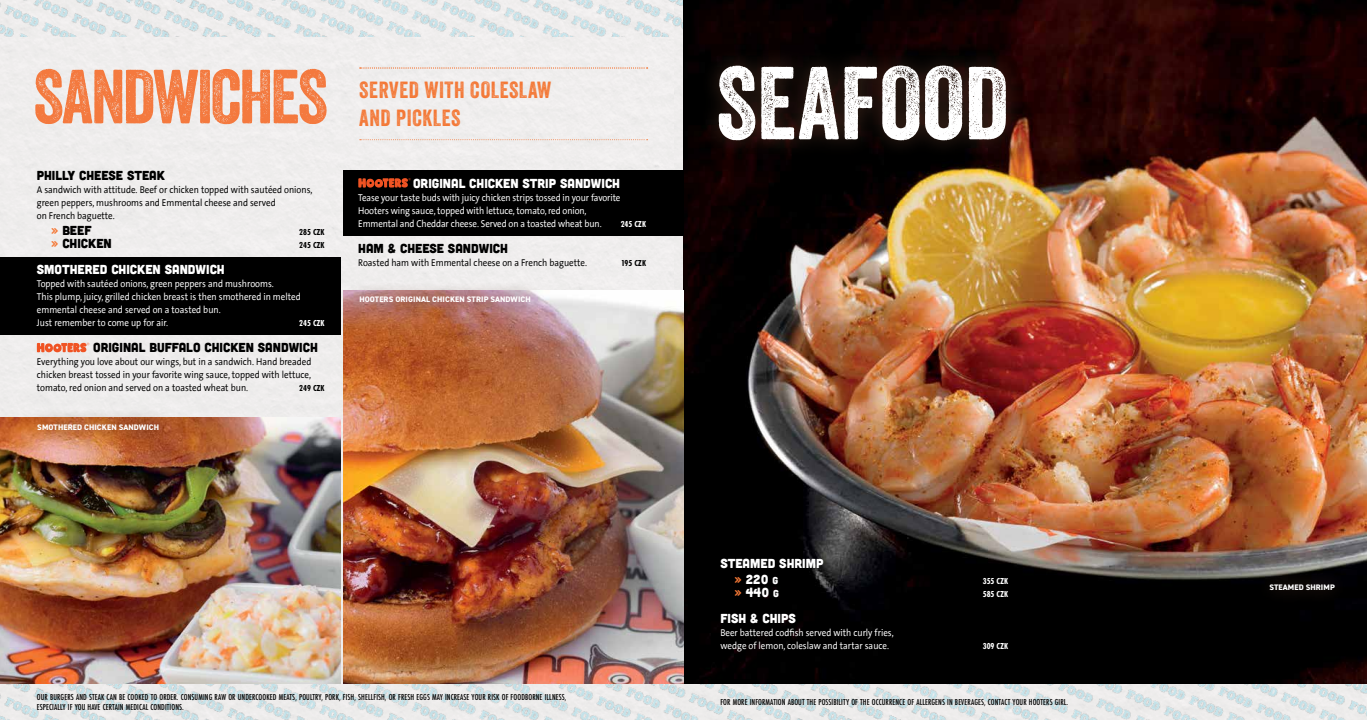
<style>
.page{position:relative;width:1367px;height:720px;background:#fff}
.page>*{position:absolute;margin:0;border:0;box-sizing:border-box;transform-origin:0 0}
.t1{font:100px "Veneer";color:#fff}
.t2{font:74px "Veneer";letter-spacing:-.03em;color:#f4793e}
.t3{font:22.7px/28px "Veneer";letter-spacing:.025em;color:#f47836}
.t4{font:13px/15.8px "Cubano CE";color:#fff}
.t5{font:13px "Cubano CE";color:#000}
.t6{font:10px/13px "The Sans Office CE";color:#fff;scale:.9 1}
.t7{font:10px/13px "The Sans Office CE";color:#000;scale:.9 1}
.t8{font:500 9px/10px "Futura PT Cond";letter-spacing:.01em;color:#000}
.t9{font:700 9px "Futura PT Cond";color:#fff}
.t10{font:700 9px "Futura PT Cond";color:#000}
.t11{font:800 8px "DIN2014";letter-spacing:.01em;color:#fff}
.s1{color:#f47836}
.s2{font-size:10px}
</style>
<div class="page">
<div style="left:0;top:37px;width:675px;height:646px;background:#efeded"></div>
<img style="left:0;top:683px;width:1366px;height:37px">
<img style="left:0;top:0;width:683px;height:37px">
<img style="left:683px;top:0;width:683px;height:683px">
<div style="left:700px;top:47px;width:325px;height:112px;background:#533324;opacity:.75"></div>
<div style="left:1255px;top:570px;width:93px;height:35px;background:#533324;opacity:.9"></div>
<svg style="left:360px;top:68px;width:287px;height:1px"></svg>
<svg style="left:360px;top:139px;width:287px;height:1px"></svg>
<img style="left:0;top:418px;width:340px;height:265px">
<div style="left:0;top:257px;width:340px;height:78px;background:#000"></div>
<div style="left:343px;top:170px;width:340px;height:65px;background:#000"></div>
<svg style="left:37px;top:343px;width:52px;height:9px"></svg>
<svg style="left:358px;top:178px;width:53px;height:10px"></svg>
<div style="left:24px;top:409px;width:149px;height:35px;background:#533324;opacity:.9"></div>
<img style="left:343px;top:290px;width:340px;height:393px">
<div style="left:345px;top:281px;width:200px;height:36px;background:#533324;opacity:.9"></div>
<h2 class="t2" style="left:33px;top:52px;width:296px">SANDWICHES</h2>
<h3 class="t5" style="left:37px;top:167px;width:130px">PHILLY CHEESE STEAK</h3>
<p class="t7" style="left:37px;top:184px;width:307px">A sandwich with attitude. Beef or chicken topped with sautéed onions, green peppers, mushrooms and Emmental cheese and served<br>on French baguette.</p>
<h3 class="t5" style="left:51px;top:222px;width:42px"><span class="s1">»</span> BEEF</h3>
<p class="t10" style="left:299px;top:227px;width:27px">285 CZK</p>
<h3 class="t5" style="left:51px;top:235px;width:62px"><span class="s1">»</span> CHICKEN</h3>
<p class="t10" style="left:299px;top:240px;width:27px">245 CZK</p>
<h3 class="t4" style="left:37px;top:261px;width:189px">SMOTHERED CHICKEN SANDWICH</h3>
<p class="t6" style="left:37px;top:278px;width:295px">Topped with sautéed onions, green peppers and mushrooms.<br>This plump, juicy, grilled chicken breast is then smothered in melted emmental cheese and served on a toasted bun.<br>Just remember to come up for air.</p>
<p class="t9" style="left:299px;top:318px;width:27px">245 CZK</p>
<h3 class="t5" style="left:93px;top:339px;width:226px">ORIGINAL BUFFALO CHICKEN SANDWICH</h3>
<p class="t7" style="left:37px;top:356px;width:306px;text-align:justify">Everything you love about our wings, but in a sandwich. Hand breaded chicken breast tossed in your favorite wing sauce, topped with lettuce, tomato, red onion and served on a toasted wheat bun.</p>
<p class="t10" style="left:299px;top:383px;width:27px">249 CZK</p>
<p class="t11" style="left:37px;top:422px;width:123px">SMOTHERED CHICKEN SANDWICH</p>
<h3 class="t3" style="left:359px;top:76px;width:193px">SERVED WITH COLESLAW<br>AND PICKLES</h3>
<h3 class="t4" style="left:413px;top:174px;width:208px">ORIGINAL CHICKEN STRIP SANDWICH</h3>
<p class="t6" style="left:358px;top:191px;width:293px">Tease your taste buds with juicy chicken strips tossed in your favorite<br>Hooters wing sauce, topped with lettuce, tomato, red onion,<br>Emmental and Cheddar cheese. Served on a toasted wheat bun.</p>
<p class="t9" style="left:620px;top:218px;width:27px">245 CZK</p>
<h3 class="t5" style="left:358px;top:239px;width:151px">HAM &amp; CHEESE SANDWICH</h3>
<p class="t7" style="left:358px;top:256px;width:256px">Roasted ham with Emmental cheese on a French baguette.</p>
<p class="t10" style="left:621px;top:257px;width:27px">195 CZK</p>
<p class="t11" style="left:359px;top:294px;width:173px">HOOTERS ORIGINAL CHICKEN STRIP SANDWICH</p>
<p class="t8" style="left:37px;top:692px;width:531px">OUR BURGERS AND STEAK CAN BE COOKED TO ORDER. CONSUMING RAW OR UNDERCOOKED MEATS, POULTRY, PORK, FISH, SHELLFISH, OR FRESH EGGS MAY INCREASE YOUR RISK OF FOODBORNE ILLNESS,<br>ESPECIALLY IF YOU HAVE CERTAIN MEDICAL CONDITIONS.</p>
<h1 class="t1" style="left:716px;top:42px;width:294px">SEAFOOD</h1>
<h3 class="t4" style="left:734px;top:554px;width:90px;text-indent:-14px">STEAMED SHRIMP <span class="s1">»</span> 220 <span class="s2">G</span></h3>
<p class="t9" style="left:982px;top:575px;width:27px">355 CZK</p>
<h3 class="t4" style="left:734px;top:583px;width:46px"><span class="s1">»</span> 440 <span class="s2">G</span></h3>
<p class="t9" style="left:982px;top:588px;width:27px">585 CZK</p>
<h3 class="t4" style="left:720px;top:609px;width:77px">FISH &amp; CHIPS</h3>
<p class="t6" style="left:720px;top:626px;width:194px">Beer battered codfish served with curly fries, wedge of lemon, coleslaw and tartar sauce.</p>
<p class="t9" style="left:982px;top:640px;width:27px">309 CZK</p>
<p class="t8" style="left:720px;top:697px;width:349px">FOR MORE INFORMATION ABOUT THE POSSIBILITY OF THE OCCURRENCE OF ALLERGENS IN BEVERAGES, CONTACT YOUR HOOTERS GIRL.</p>
<p class="t11" style="left:1269px;top:582px;width:67px">STEAMED SHRIMP</p>
</div>
